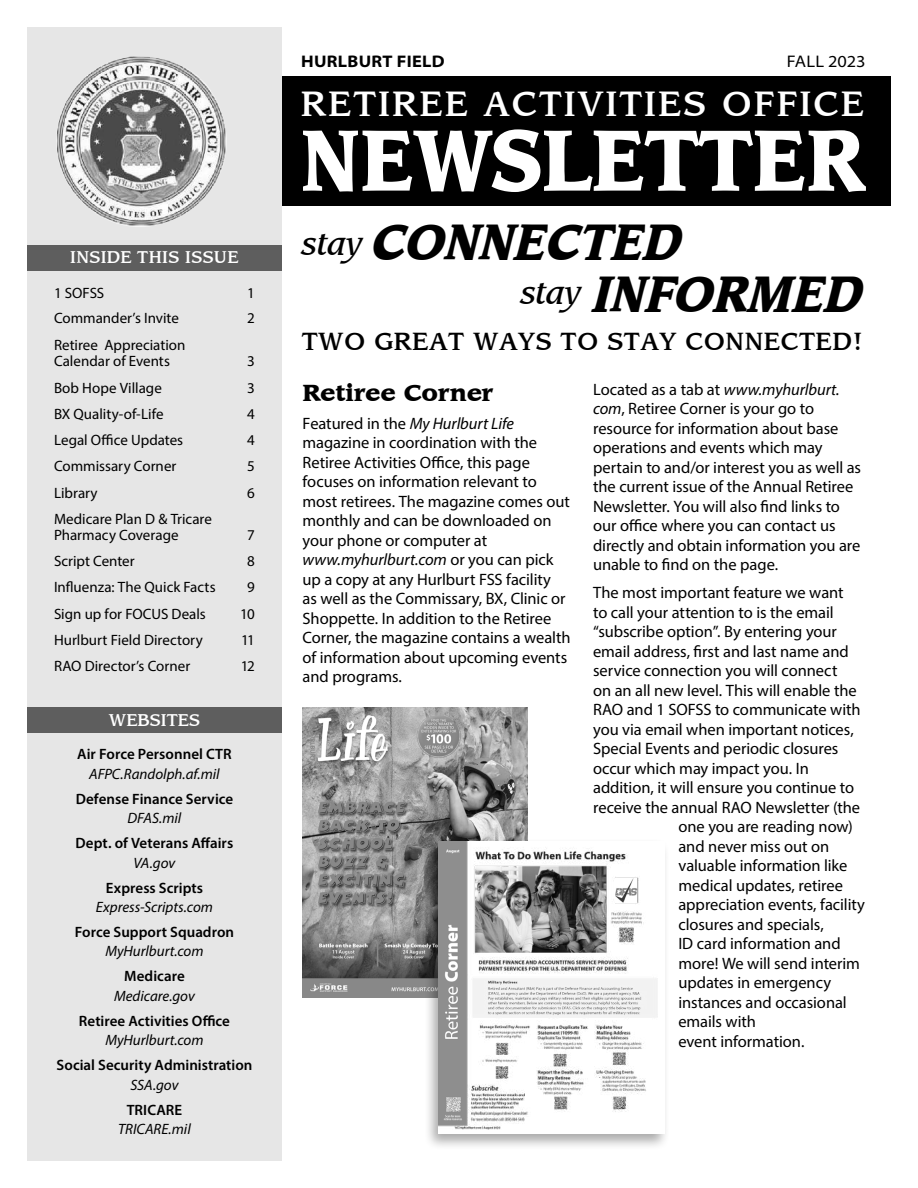
<style>
.page{position:relative;width:918px;height:1188px;background:#fff}
.page>*{position:absolute;margin:0;border:0;box-sizing:border-box;transform-origin:0 0}
.t1{font:900 83.85px "Advisor Black S Si";color:#fff;scale:.87 1}
.t2{font:italic 900 49.35px/51.2px "Advisor Black S Si";color:#000;scale:.87 1}
.t3{font:500 33.9px "Advisor Medium S Si";letter-spacing:.06em;color:#fff}
.t4{font:500 24px "Advisor Medium S Si";letter-spacing:.02em;color:#000}
.t5{font:900 22.5px "Advisor Black S Si";color:#000}
.t6{font:700 semi-expanded 16.8px "Myriad Pro";letter-spacing:.02em;color:#000}
.t7{font:semi-expanded 16.8px "Myriad Pro";color:#000}
.t8{font:16.5px/19.5px "Myriad Variable Concept";letter-spacing:-.005em;color:#000}
.t9{font:500 16.5px "Advisor Medium S Si";letter-spacing:.01em;color:#fff}
.t10{font:15px/16.5px "Myriad Variable Concept";color:#000}
.t11{font:600 15px "Myriad Pro";color:#000}
.t12{font:italic 15px "Myriad Pro";color:#000}
.s1{font-family:"Advisor Medium S Si";font-weight:500;font-size:30.6px}
.s2{font-style:italic}
</style>
<div class="page">
<div style="left:54px;top:77px;width:837px;height:129px;background:#000"></div>
<div style="left:27px;top:27px;width:255px;height:1134px;background:#e6e6e6"></div>
<div style="left:27px;top:707px;width:255px;height:26px;background:#5e5e5e"></div>
<div style="left:27px;top:245px;width:255px;height:26px;background:#5e5e5e"></div>
<img style="left:57px;top:56px;width:170px;height:171px">
<img style="left:303px;top:707px;width:224px;height:291px">
<div style="left:423px;top:838px;width:247px;height:313px;background:#000;opacity:.33"></div>
<img style="left:439px;top:841px;width:226px;height:293px">
<p class="t9" style="left:70px;top:247px;width:170px">INSIDE THIS ISSUE</p>
<p class="t10" style="left:54px;top:285px;width:52px">1 SOFSS</p>
<p class="t10" style="left:247px;top:285px;width:9px">1</p>
<p class="t10" style="left:54px;top:310px;width:126px">Commander’s Invite</p>
<p class="t10" style="left:247px;top:310px;width:9px">2</p>
<p class="t10" style="left:54px;top:336px;width:133px">Retiree Appreciation<br>Calendar of Events</p>
<p class="t10" style="left:247px;top:353px;width:9px">3</p>
<p class="t10" style="left:54px;top:379px;width:109px">Bob Hope Village</p>
<p class="t10" style="left:247px;top:379px;width:9px">3</p>
<p class="t10" style="left:54px;top:405px;width:111px">BX Quality-of-Life</p>
<p class="t10" style="left:247px;top:405px;width:9px">4</p>
<p class="t10" style="left:54px;top:432px;width:131px">Legal Office Updates</p>
<p class="t10" style="left:247px;top:432px;width:9px">4</p>
<p class="t10" style="left:54px;top:458px;width:124px">Commissary Corner</p>
<p class="t10" style="left:247px;top:458px;width:9px">5</p>
<p class="t10" style="left:54px;top:485px;width:45px">Library</p>
<p class="t10" style="left:247px;top:485px;width:9px">6</p>
<p class="t10" style="left:54px;top:510px;width:159px">Medicare Plan D &amp; Tricare<br>Pharmacy Coverage</p>
<p class="t10" style="left:247px;top:527px;width:9px">7</p>
<p class="t10" style="left:54px;top:553px;width:82px">Script Center</p>
<p class="t10" style="left:247px;top:553px;width:9px">8</p>
<p class="t10" style="left:54px;top:579px;width:163px">Influenza: The Quick Facts</p>
<p class="t10" style="left:247px;top:579px;width:9px">9</p>
<p class="t10" style="left:54px;top:605px;width:153px">Sign up for FOCUS Deals</p>
<p class="t10" style="left:240px;top:605px;width:16px">10</p>
<p class="t10" style="left:54px;top:632px;width:150px">Hurlburt Field Directory</p>
<p class="t10" style="left:241px;top:632px;width:15px">11</p>
<p class="t10" style="left:54px;top:658px;width:138px">RAO Director’s Corner</p>
<p class="t10" style="left:241px;top:658px;width:16px">12</p>
<p class="t9" style="left:109px;top:710px;width:93px">WEBSITES</p>
<p class="t11" style="left:77px;top:745px;width:156px">Air Force Personnel CTR</p>
<p class="t12" style="left:89px;top:765px;width:132px">AFPC.Randolph.af.mil</p>
<p class="t11" style="left:76px;top:789px;width:159px">Defense Finance Service</p>
<p class="t12" style="left:128px;top:809px;width:55px">DFAS.mil</p>
<p class="t11" style="left:76px;top:834px;width:159px">Dept. of Veterans Affairs</p>
<p class="t12" style="left:134px;top:853px;width:43px">VA.gov</p>
<p class="t11" style="left:106px;top:878px;width:99px">Express Scripts</p>
<p class="t12" style="left:96px;top:898px;width:119px">Express-Scripts.com</p>
<p class="t11" style="left:75px;top:922px;width:161px">Force Support Squadron</p>
<p class="t12" style="left:105px;top:942px;width:100px">MyHurlburt.com</p>
<p class="t11" style="left:124px;top:967px;width:62px">Medicare</p>
<p class="t12" style="left:114px;top:987px;width:82px">Medicare.gov</p>
<p class="t11" style="left:79px;top:1011px;width:153px">Retiree Activities Office</p>
<p class="t12" style="left:105px;top:1031px;width:100px">MyHurlburt.com</p>
<p class="t11" style="left:57px;top:1056px;width:197px">Social Security Administration</p>
<p class="t12" style="left:130px;top:1075px;width:50px">SSA.gov</p>
<p class="t11" style="left:127px;top:1100px;width:57px">TRICARE</p>
<p class="t12" style="left:118px;top:1120px;width:74px">TRICARE.mil</p>
<p class="t6" style="left:301px;top:51px;width:145px">HURLBURT FIELD</p>
<h3 class="t3" style="left:301px;top:83px;width:565px">RETIREE ACTIVITIES OFFICE</h3>
<h1 class="t1" style="left:301px;top:109px;width:649px">NEWSLETTER</h1>
<p class="t7" style="left:787px;top:52px;width:80px">FALL 2023</p>
<h2 class="t2" style="left:521px;top:218px;width:409px;text-indent:-219px"><span class="s1">s t ay</span> CONNECTED<br><sup>s</sup> <sup>t</sup> <sup>ay</sup> INFORMED</h2>
<h3 class="t4" style="left:302px;top:326px;width:563px">TWO GREAT WAYS TO STAY CONNECTED!</h3>
<h3 class="t5" style="left:303px;top:379px;width:192px">Retiree Corner</h3>
<p class="t8" style="left:303px;top:414px;width:270px">Featured in the <span class="s2">My Hurlburt Life </span>magazine in coordination with the Retiree Activities Office, this page focuses on information relevant to most retirees. The magazine comes out monthly and can be downloaded on your phone or computer at <span class="s2">www.myhurlburt.com</span> or you can pick up a copy at any Hurlburt FSS facility<br>as well as the Commissary, BX, Clinic or Shoppette. In addition to the Retiree Corner, the magazine contains a wealth of information about upcoming events and programs.</p>
<p class="t8" style="left:593px;top:379px;width:270px">Located as a tab at <span class="s2">www.myhurlburt. com</span>, Retiree Corner is your go to resource for information about base operations and events which may pertain to and/or interest you as well as the current issue of the Annual Retiree Newsletter. You will also find links to our office where you can contact us directly and obtain information you are unable to find on the page.</p>
<p class="t8" style="left:593px;top:583px;width:252px">The most important feature we want</p>
<p class="t8" style="left:593px;top:603px;width:242px">to call your attention to is the email</p>
<p class="t8" style="left:593px;top:622px;width:245px">“subscribe option”. By entering your</p>
<p class="t8" style="left:593px;top:642px;width:257px">email address, first and last name and</p>
<p class="t8" style="left:593px;top:661px;width:246px">service connection you will connect</p>
<p class="t8" style="left:593px;top:681px;width:265px">on an all new level. This will enable the</p>
<p class="t8" style="left:593px;top:700px;width:269px">RAO and 1 SOFSS to communicate with</p>
<p class="t8" style="left:593px;top:720px;width:262px">you via email when important notices,</p>
<p class="t8" style="left:593px;top:739px;width:247px">Special Events and periodic closures</p>
<p class="t8" style="left:593px;top:759px;width:217px">occur which may impact you. In</p>
<p class="t8" style="left:593px;top:778px;width:263px">addition, it will ensure you continue to</p>
<p class="t8" style="left:593px;top:798px;width:269px">receive the annual RAO Newsletter (the</p>
<p class="t8" style="left:678px;top:817px;width:176px">one you are reading now)</p>
<p class="t8" style="left:678px;top:837px;width:152px">and never miss out on</p>
<p class="t8" style="left:678px;top:856px;width:170px">valuable information like</p>
<p class="t8" style="left:678px;top:876px;width:166px">medical updates, retiree</p>
<p class="t8" style="left:678px;top:895px;width:188px">appreciation events, facility</p>
<p class="t8" style="left:678px;top:915px;width:147px">closures and specials,</p>
<p class="t8" style="left:678px;top:934px;width:164px">ID card information and</p>
<p class="t8" style="left:678px;top:954px;width:183px">more! We will send interim</p>
<p class="t8" style="left:678px;top:973px;width:154px">updates in emergency</p>
<p class="t8" style="left:678px;top:993px;width:170px">instances and occasional</p>
<p class="t8" style="left:678px;top:1012px;width:79px">emails with</p>
<p class="t8" style="left:678px;top:1032px;width:128px">event information.</p>
</div>
